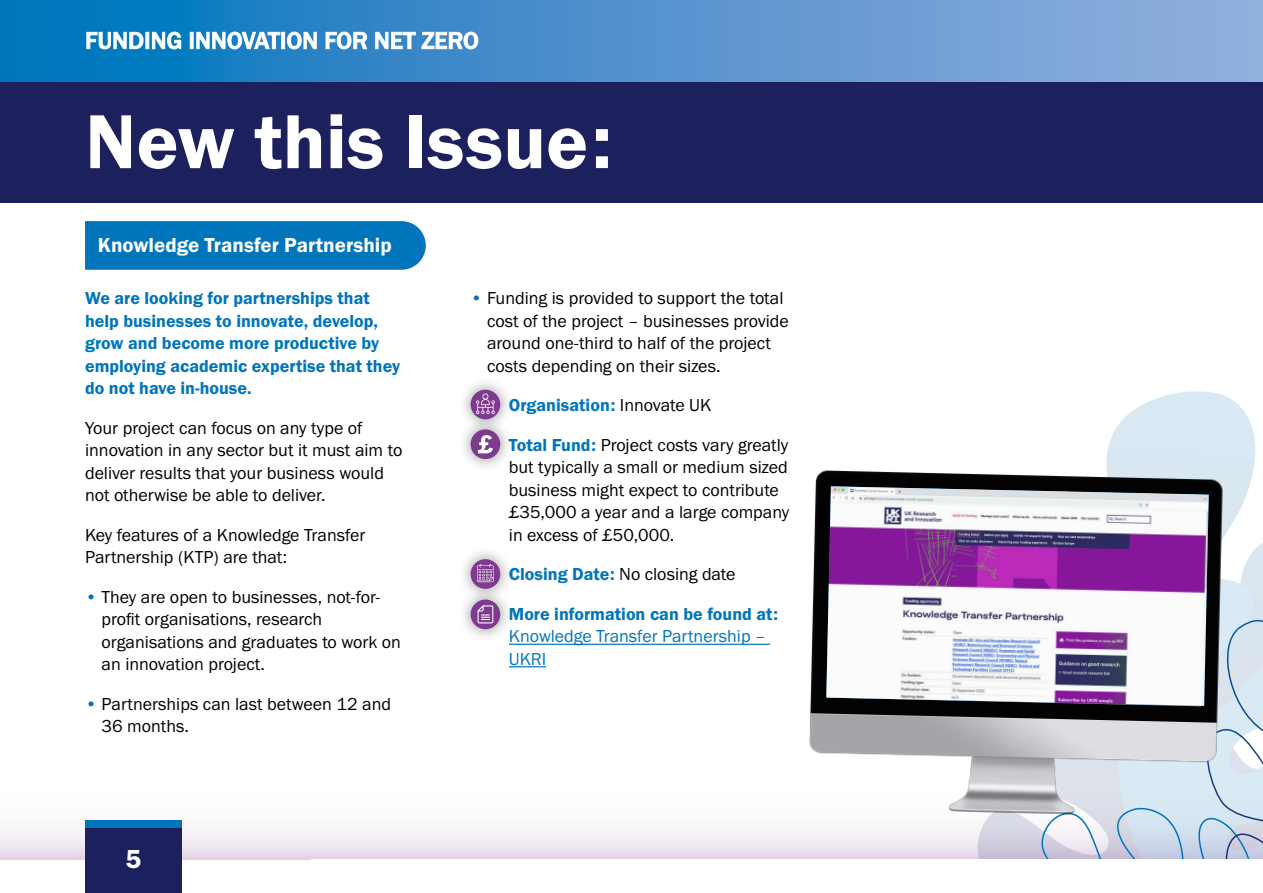
<style>
.page{position:relative;width:1263px;height:893px;background:#fff}
.page>*{position:absolute;margin:0;border:0;box-sizing:border-box;transform-origin:0 0}
.H2_Page_Title{font:79.2px "Franklin Gothic URW Dem";color:#fff}
.t1{font:27px "Franklin Gothic URW Dem";color:#fff}
.H2_Sub-head_White__for_stories{font:21px "Franklin Gothic URW Dem";color:#fff}
.P_Bullets_blue{font:18px/22.5px "Franklin Gothic URW Boo";color:#000}
.P_Body_text{font:18px/22.5px "Franklin Gothic URW Boo";color:#000}
.P_Body_Indented{font:18px/22.5px "Franklin Gothic URW Boo";color:#000}
.P_Leadin_Paragraph_Blue{font:18px/22.5px "Franklin Gothic URW Dem";color:#0075bc}
.P_Body_Indented-2{font:18px/22.5px "Franklin Gothic URW Boo";color:#0075bc}
.P_Body_Indented-3{font:18px "Franklin Gothic URW Dem";color:#0075bc}
.s1{font-family:"Franklin Gothic URW Dem";color:#0075bc}
.s2{font-family:"Franklin Gothic URW Boo";color:#000}
.s3{font-family:"Franklin Gothic URW Dem"}
</style>
<div class="page">
<svg style="left:0;top:829px;width:767px;height:31px;fill:#f0e9f2"></svg>
<div style="left:85px;top:824px;width:97px;height:69px;background:#1c205c"></div>
<div style="left:85px;top:820px;width:97px;height:8px;background:#0075bc"></div>
<svg style="left:1128px;top:391px;width:135px;height:156px"></svg>
<svg style="left:1256px;top:547px;width:7px;height:312px;background:#d6e2ed"></svg>
<img style="left:767px;top:415px;width:489px;height:444px">
<div style="left:814px;top:474px;width:407px;height:244px;background:#000"></div>
<img style="left:826px;top:486px;width:383px;height:220px">
<div style="left:0;top:81px;width:1263px;height:121px;background:#1c205c"></div>
<svg style="left:0;top:0;width:1263px;height:81px;background:#4f92cd"></svg>
<div style="left:85px;top:221px;width:341px;height:49px;background:#0075bc"></div>
<hr style="left:509px;top:644px;width:261px;height:1px;background:#0075bc">
<hr style="left:509px;top:666px;width:37px;height:1px;background:#0075bc">
<div style="left:457px;top:416px;width:57px;height:56px;background:#000;opacity:.45"></div>
<div style="left:471px;top:429px;width:29px;height:30px;background:#7e3a8e;border-radius:50%"></div>
<svg style="left:478px;top:435px;width:15px;height:18px"></svg>
<div style="left:457px;top:546px;width:57px;height:56px;background:#000;opacity:.45"></div>
<div style="left:471px;top:559px;width:29px;height:30px;background:#7e3a8e;border-radius:50%"></div>
<svg style="left:477px;top:564px;width:17px;height:18px"></svg>
<div style="left:457px;top:376px;width:57px;height:57px;background:#000;opacity:.45"></div>
<div style="left:471px;top:390px;width:29px;height:29px;background:#7e3a8e;border-radius:50%"></div>
<svg style="left:476px;top:393px;width:19px;height:21px"></svg>
<div style="left:457px;top:586px;width:57px;height:57px;background:#000;opacity:.45"></div>
<div style="left:471px;top:600px;width:29px;height:29px;background:#7e3a8e;border-radius:50%"></div>
<svg style="left:477px;top:605px;width:16px;height:18px"></svg>
<svg style="left:86px;top:32px;width:392px;height:17px"></svg>
<h2 class="H2_Page_Title" style="left:85px;top:93px;width:528px">New this Issue:</h2>
<h2 class="H2_Sub-head_White__for_stories" style="left:98px;top:232px;width:295px">Knowledge Transfer Partnership</h2>
<p class="P_Leadin_Paragraph_Blue" style="left:85px;top:287px;width:316px">We are looking for partnerships that help businesses to innovate, develop, grow and become more productive by employing academic expertise that they do not have in-house.</p>
<p class="P_Body_text" style="left:85px;top:416px;width:319px">Your project can focus on any type of innovation in any sector but it must aim to deliver results that your business would not otherwise be able to deliver.</p>
<p class="P_Body_text" style="left:85px;top:523px;width:282px">Key features of a Knowledge Transfer<br>Partnership (KTP) are that:</p>
<p class="P_Bullets_blue" style="left:102px;top:585px;width:301px;text-indent:-16px"><span class="s1">•</span> They are open to businesses, not-for&shy;profit organisations, research organisations and graduates to work on an innovation project.</p>
<p class="P_Bullets_blue" style="left:102px;top:692px;width:291px;text-indent:-16px"><span class="s1">•</span> Partnerships can last between 12 and<br>36 months.</p>
<h2 class="t1" style="left:125px;top:843px;width:17px">5</h2>
<p class="P_Bullets_blue" style="left:487px;top:287px;width:303px;text-indent:-16px"><span class="s1">•</span> Funding is provided to support the total cost of the project – businesses provide around one-third to half of the project costs depending on their sizes.</p>
<p class="P_Body_Indented-3" style="left:509px;top:394px;width:204px">Organisation: <span class="s2">Innovate UK</span></p>
<p class="P_Body_Indented" style="left:509px;top:433px;width:282px"><span class="s1">Total Fund:</span> Project costs vary greatly but typically a small or medium sized business might expect to contribute £35,000 a year and a large company in excess of £50,000.</p>
<p class="P_Body_Indented" style="left:509px;top:563px;width:228px"><span class="s1">Closing Date:</span> No closing date</p>
<p class="P_Body_Indented-2" style="left:509px;top:602px;width:271px"><span class="s3">More information can be found at:<br></span>Knowledge Transfer Partnership –<br>UKRI</p>
</div>
